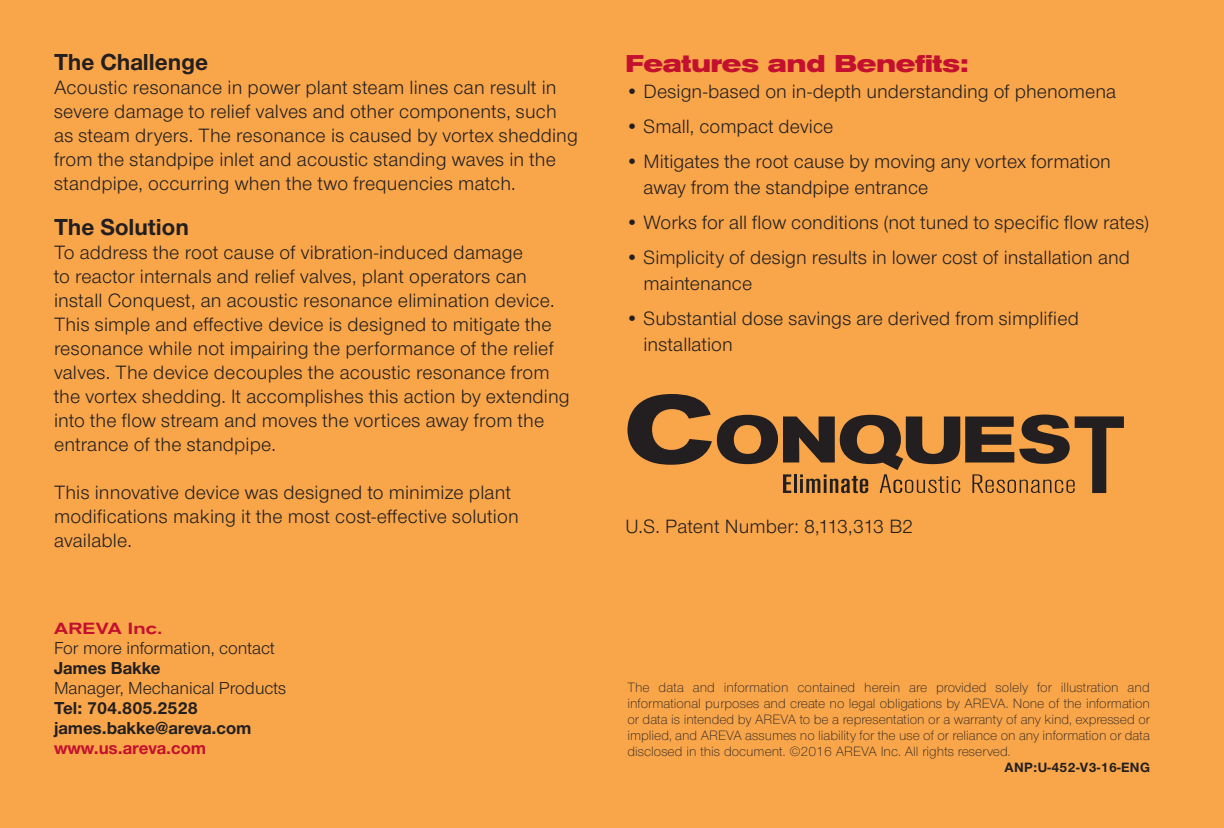
<style>
.page{position:relative;width:1224px;height:828px;background:#f9a64a}
.page>*{position:absolute;margin:0;border:0;box-sizing:border-box;transform-origin:0 0}
.copy_text{font:700 24px "Nimbus AREVA";color:#231f20}
.copy_text-2{font:700 expanded 24px "Akzidenz Grotesk BE";color:#c3102e}
.copy_text-3{font:20px/24px "Nimbus AREVA";letter-spacing:.01em;color:#231f20}
.contact_info{font:18px/20px "Nimbus AREVA";color:#231f20}
.contact_info-2{font:700 18px/20px "Nimbus AREVA";color:#231f20}
.contact_info-3{font:700 18px "Nimbus AREVA";color:#c3102e}
.AREVA_NP{font:500 expanded 16px "Akzidenz Grotesk BE";letter-spacing:.02em;color:#c3102e}
.Copyright_text{font:300 14px/16px "Nimbus AREVA";color:#231f20;text-align:justify}
.date___PB_identity{font:700 14px "Nimbus AREVA";letter-spacing:.025em;color:#231f20}
.s1{font-weight:700}
</style>
<div class="page">
<svg style="left:628px;top:394px;width:496px;height:99px"></svg>
<p class="copy_text" style="left:54px;top:48px;width:156px">The Challenge</p>
<p class="copy_text-3" style="left:54px;top:75px;width:526px">Acoustic resonance in power plant steam lines can result in severe damage to relief valves and other components, such as steam dryers. The resonance is caused by vortex shedding from the standpipe inlet and acoustic standing waves in the standpipe, occurring when the two frequencies match.</p>
<p class="copy_text" style="left:54px;top:212px;width:136px">The Solution</p>
<p class="copy_text-3" style="left:54px;top:240px;width:517px">To address the root cause of vibration-induced damage<br>to reactor internals and relief valves, plant operators can install Conquest, an acoustic resonance elimination device.<br>This simple and effective device is designed to mitigate the resonance while not impairing the performance of the relief valves. The device decouples the acoustic resonance from the vortex shedding. It accomplishes this action by extending into the flow stream and moves the vortices away from the entrance of the standpipe.</p>
<p class="copy_text-3" style="left:54px;top:480px;width:466px">This innovative device was designed to minimize plant modifications making it the most cost-effective solution available.</p>
<p class="AREVA_NP" style="left:54px;top:620px;width:110px">AREVA Inc.</p>
<p class="contact_info" style="left:54px;top:639px;width:234px">For more information, contact<br><span class="s1">James Bakke<br></span>Manager, Mechanical Products</p>
<p class="contact_info-2" style="left:54px;top:698px;width:199px">Tel: 704.805.2528 james.bakke@areva.com</p>
<p class="contact_info-3" style="left:54px;top:738px;width:154px">www.us.areva.com</p>
<p class="copy_text-2" style="left:626px;top:49px;width:344px">Features and Benefits:</p>
<p class="copy_text-3" style="left:626px;top:79px;width:492px">• Design-based on in-depth understanding of phenomena</p>
<p class="copy_text-3" style="left:626px;top:114px;width:209px">• Small, compact device</p>
<p class="copy_text-3" style="left:644px;top:148px;width:469px;line-height:26px;text-indent:-18px">• Mitigates the root cause by moving any vortex formation away from the standpipe entrance</p>
<p class="copy_text-3" style="left:626px;top:210px;width:525px">• Works for all flow conditions (not tuned to specific flow rates)</p>
<p class="copy_text-3" style="left:644px;top:244px;width:488px;line-height:26px;text-indent:-18px">• Simplicity of design results in lower cost of installation and maintenance</p>
<p class="copy_text-3" style="left:644px;top:305px;width:437px;line-height:26px;text-indent:-18px">• Substantial dose savings are derived from simplified installation</p>
<p class="copy_text-3" style="left:626px;top:514px;width:289px">U.S. Patent Number: 8,113,313 B2</p>
<p class="Copyright_text" style="left:628px;top:679px;width:524px">The data and information contained herein are provided solely for illustration and informational purposes and create no legal obligations by AREVA. None of the information or data is intended by AREVA to be a representation or a warranty of any kind, expressed or implied, and AREVA assumes no liability for the use of or reliance on any information or data disclosed in this document. ©2016 AREVA Inc. All rights reserved.</p>
<p class="date___PB_identity" style="left:1005px;top:759px;width:147px">ANP:U-452-V3-16-ENG</p>
</div>
